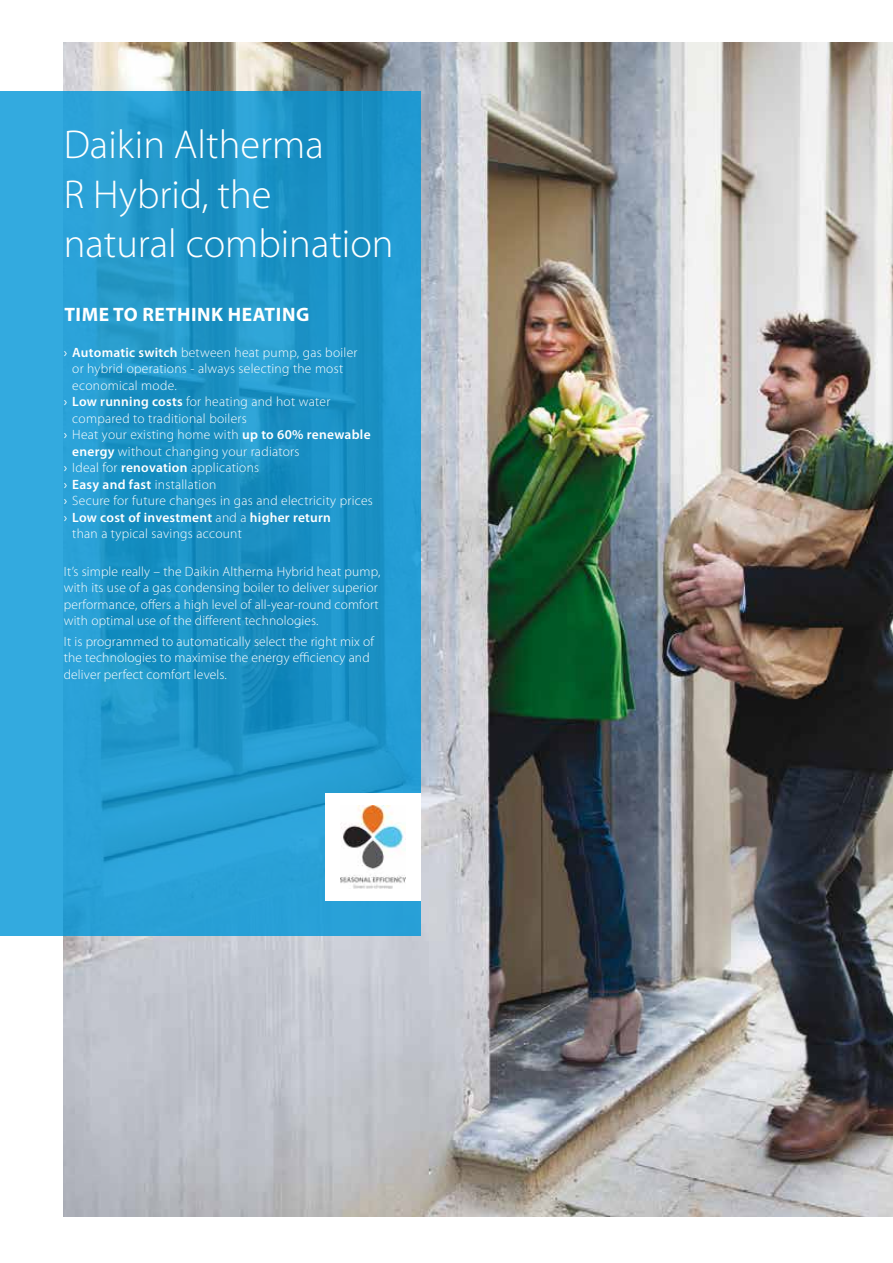
<style>
.page{position:relative;width:893px;height:1263px;background:#fff}
.page>*{position:absolute;margin:0;border:0;box-sizing:border-box;transform-origin:0 0}
.t1{font:300 40.5px/49.5px "Myriad Pro";color:#fff}
.t2{font:700 19.5px "Myriad Pro";letter-spacing:.03em;color:#fff}
.t3{font:300 13.5px/16.5px "Myriad Pro";letter-spacing:.015em;color:#fff}
.t4{font:600 13.5px "Myriad Pro";letter-spacing:.02em;color:#fff}
.s1{font-weight:400}
.s2{font-weight:600}
.s3{font-weight:300}
</style>
<div class="page">
<img style="left:64px;top:43px;width:829px;height:1173px">
<svg style="left:0;top:91px;width:421px;height:844px;background:#239ace"></svg>
<div style="left:326px;top:793px;width:95px;height:108px;background:#fff"></div>
<img style="left:341px;top:806px;width:64px;height:82px">
<h1 class="t1" style="left:64px;top:119px;width:331px">Daikin Altherma<br>R Hybrid, the natural combination</h1>
<h2 class="t2" style="left:64px;top:302px;width:247px">TIME TO RETHINK HEATING</h2>
<p class="t3" style="left:64px;top:344px;width:295px"><span class="s1">›</span> <span class="s2">Automatic switch</span> between heat pump, gas boiler</p>
<p class="t3" style="left:72px;top:360px;width:272px">or hybrid operations - always selecting the most</p>
<p class="t3" style="left:72px;top:377px;width:106px">economical mode.</p>
<p class="t3" style="left:64px;top:393px;width:268px"><span class="s1">›</span> <span class="s2">Low running costs</span> for heating and hot water</p>
<p class="t3" style="left:72px;top:410px;width:176px">compared to traditional boilers</p>
<p class="t3" style="left:64px;top:426px;width:308px"><span class="s1">›</span> Heat your existing home with <span class="s2">up to 60% renewable</span></p>
<p class="t3" style="left:72px;top:443px;width:229px"><span class="s2">energy</span> without changing your radiators</p>
<p class="t3" style="left:64px;top:459px;width:197px"><span class="s1">›</span> Ideal for <span class="s2">renovation</span> applications</p>
<p class="t3" style="left:64px;top:476px;width:154px"><span class="s1">›</span> <span class="s2">Easy and fast</span> installation</p>
<p class="t3" style="left:64px;top:492px;width:311px"><span class="s1">›</span> Secure for future changes in gas and electricity prices</p>
<p class="t4" style="left:64px;top:509px;width:269px"><span class="s1">›</span> Low cost of investment <span class="s3">and a</span> higher return</p>
<p class="t3" style="left:72px;top:525px;width:171px">than a typical savings account</p>
<p class="t3" style="left:64px;top:563px;width:318px">It’s simple really – the Daikin Altherma Hybrid heat pump, with its use of a gas condensing boiler to deliver superior performance, offers a high level of all-year-round comfort with optimal use of the different technologies.</p>
<p class="t3" style="left:64px;top:633px;width:312px">It is programmed to automatically select the right mix of the technologies to maximise the energy efficiency and deliver perfect comfort levels.</p>
</div>
